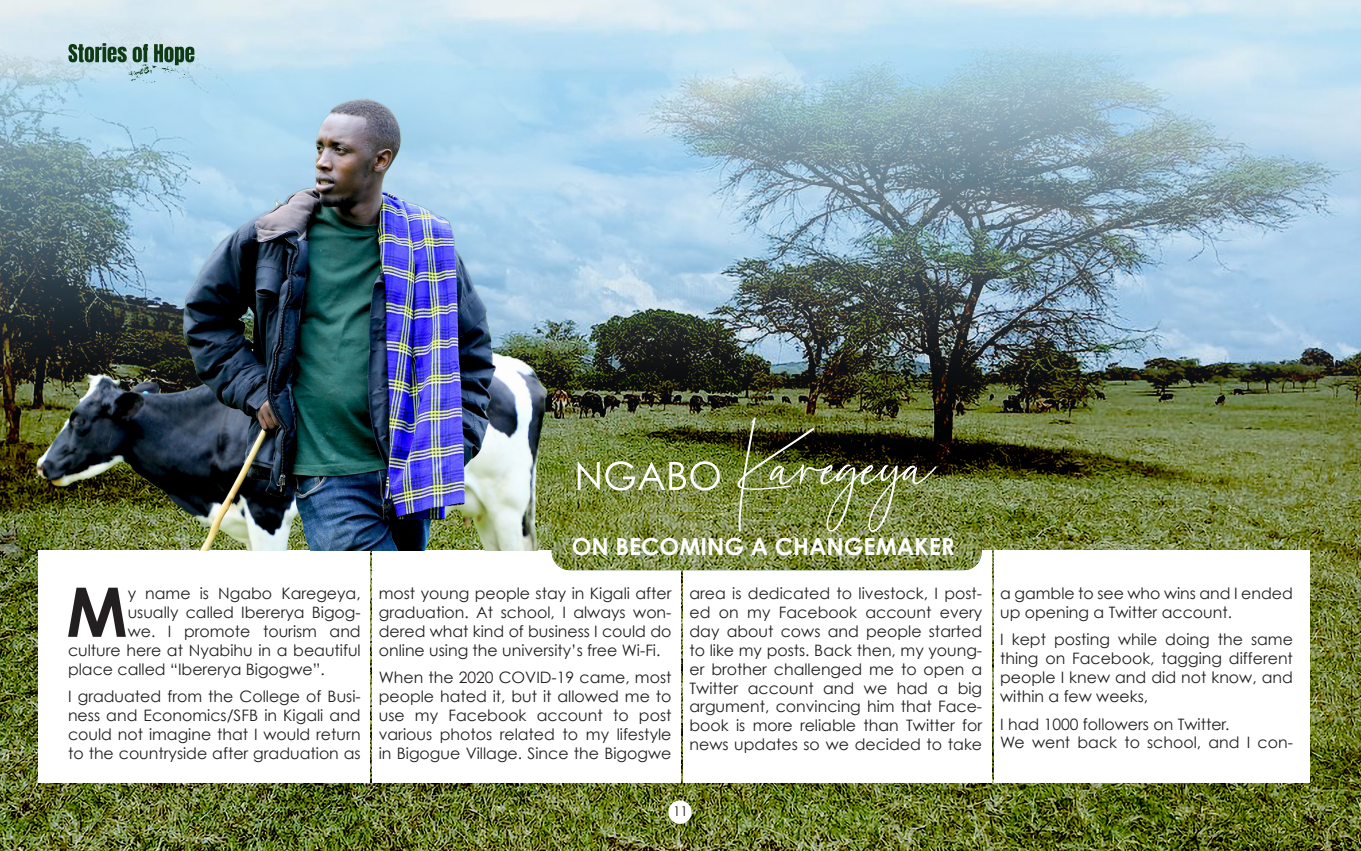
<style>
.page{position:relative;width:1361px;height:851px;background:#fff}
.page>*{position:absolute;margin:0;border:0;box-sizing:border-box;transform-origin:0 0}
.t1{font:700 68.4px "Century Gothic";color:#231f20}
.t2{font:700 23.55px "Century Gothic";color:#fff}
.t3{font:15.75px/18.9px "Century Gothic";color:#231f20;text-align:justify}
.t4{font:13.5px "Century Gothic";color:#231f20}
</style>
<div class="page">
<img style="left:0;top:18px;width:1361px;height:654px">
<img style="left:0;top:672px;width:1361px;height:178px">
<div style="left:38px;top:550px;width:332px;height:232px;background:#fff"></div>
<div style="left:372px;top:550px;width:308px;height:232px;background:#fff"></div>
<div style="left:683px;top:550px;width:308px;height:232px;background:#fff"></div>
<div style="left:994px;top:550px;width:316px;height:232px;background:#fff"></div>
<div style="left:668px;top:800px;width:24px;height:23px;background:#fff;border-radius:50%"></div>
<img style="left:13px;top:85px;width:681px;height:465px">
<img style="left:552px;top:417px;width:429px;height:153px">
<svg style="left:68px;top:43px;width:127px;height:42px"></svg>
<p class="t1" style="left:66px;top:569px;width:63px">M</p>
<p class="t3" style="left:128px;top:583px;width:234px">y name is Ngabo Karegeya,</p>
<p class="t3" style="left:128px;top:602px;width:234px">usually called Ibererya Bigog-</p>
<p class="t3" style="left:128px;top:621px;width:234px">we. I promote tourism and</p>
<p class="t3" style="left:68px;top:640px;width:294px">culture here at Nyabihu in a beautiful</p>
<p class="t3" style="left:68px;top:659px;width:258px">place called “Ibererya Bigogwe”.</p>
<p class="t3" style="left:68px;top:686px;width:294px">I graduated from the College of Busi&shy;ness and Economics/SFB in Kigali and could not imagine that I would return to the countryside after graduation as</p>
<p class="t2" style="left:572px;top:531px;width:384px">ON BECOMING A CHANGEMAKER</p>
<p class="t3" style="left:379px;top:583px;width:294px">most young people stay in Kigali after graduation. At school, I always won&shy;dered what kind of business I could do online using the university’s free Wi-Fi.</p>
<p class="t3" style="left:379px;top:667px;width:294px">When the 2020 COVID-19 came, most people hated it, but it allowed me to use my Facebook account to post various photos related to my lifestyle in Bigogue Village. Since the Bigogwe</p>
<p class="t3" style="left:689px;top:583px;width:294px">area is dedicated to livestock, I post&shy;ed on my Facebook account every day about cows and people started to like my posts. Back then, my young&shy;er brother challenged me to open a Twitter account and we had a big argument, convincing him that Face&shy;book is more reliable than Twitter for news updates so we decided to take</p>
<p class="t3" style="left:1000px;top:583px;width:294px">a gamble to see who wins and I ended up opening a Twitter account.</p>
<p class="t3" style="left:1000px;top:630px;width:294px">I kept posting while doing the same thing on Facebook, tagging different people I knew and did not know, and within a few weeks,</p>
<p class="t3" style="left:1000px;top:714px;width:294px">I had 1000 followers on Twitter.<br>We went back to school, and I con-</p>
<p class="t4" style="left:673px;top:803px;width:16px">11</p>
</div>
